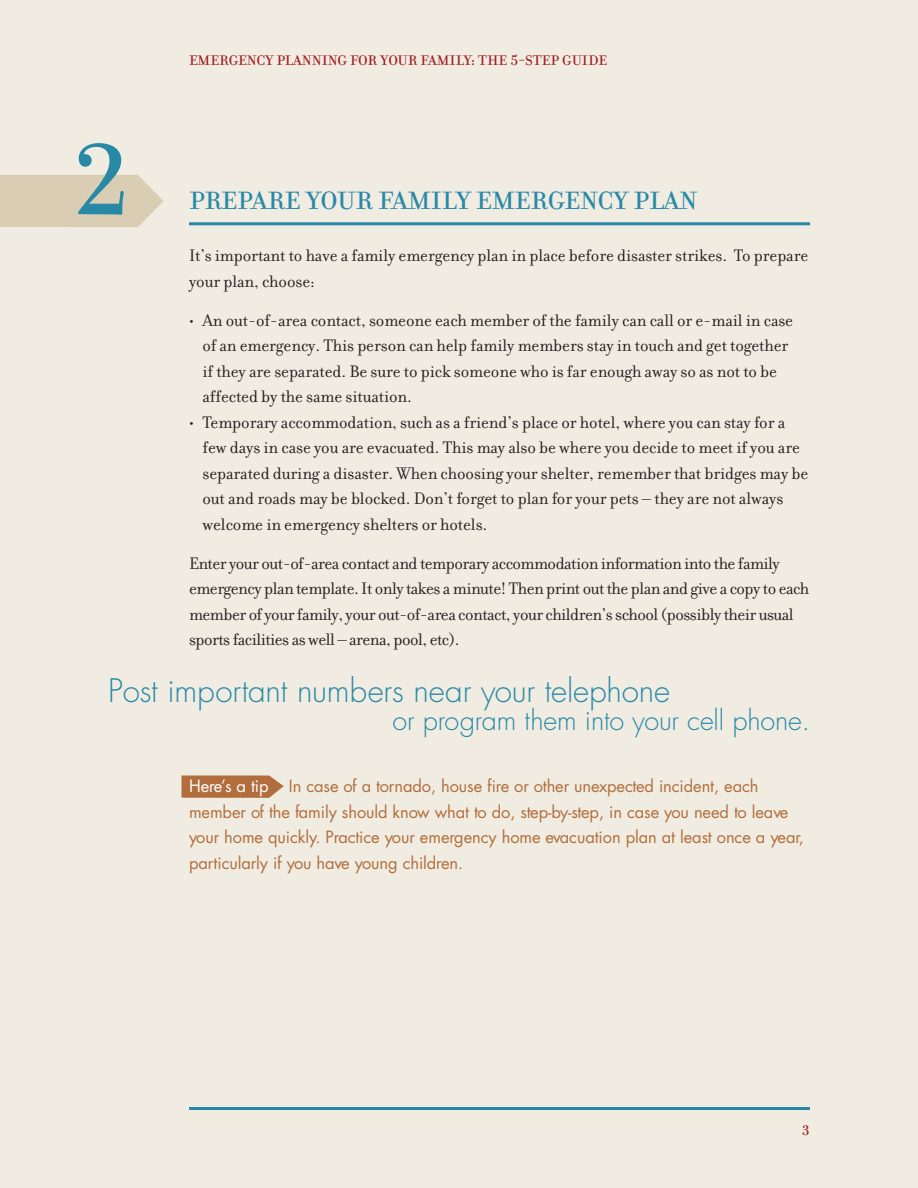
<style>
.page{position:relative;width:918px;height:1188px;background:#f1ece2}
.page>*{position:absolute;margin:0;border:0;box-sizing:border-box;transform-origin:0 0}
.t1{font:108px "Filosofia Unicase";color:#2889a7}
.t2{font:300 31.5px "Futura";letter-spacing:-.005em;color:#2889a7}
.t3{font:300 27px "Futura";letter-spacing:-.005em;color:#2889a7}
.t4{font:27px "Filosofia Unicase";letter-spacing:-.005em;color:#2889a7}
.t5{font:18px/25.5px "Filosofia";letter-spacing:-.005em;color:#231f20}
.t6{font:18px/25.5px "Filosofia";letter-spacing:-.025em;color:#231f20}
.t7{font:16.5px/25.5px "Futura";letter-spacing:-.005em;color:#b16e3c}
.t8{font:15px "Filosofia Unicase";letter-spacing:-.005em;color:#9f1d20}
.s1{color:#fff}
</style>
<div class="page">
<hr style="left:189px;top:1107px;width:621px;height:3px;background:#2889a7">
<svg style="left:181px;top:775px;width:103px;height:23px;background:#b77b4d"></svg>
<hr style="left:189px;top:222px;width:621px;height:3px;background:#2889a7">
<svg style="left:0;top:175px;width:164px;height:52px;background:#dad0b6"></svg>
<h1 class="t1" style="left:74px;top:114px;width:59px">2</h1>
<p class="t8" style="left:189px;top:51px;width:420px">EMERGENCY PLANNING FOR YOUR FAMILY: THE 5-STEP GUIDE</p>
<h3 class="t4" style="left:189px;top:184px;width:510px">PREPARE YOUR FAMILY EMERGENCY PLAN</h3>
<p class="t5" style="left:189px;top:245px;width:621px">It’s important to have a family emergency plan in place before disaster strikes. To prepare your plan, choose:</p>
<p class="t5" style="left:203px;top:310px;width:592px;text-indent:-14px">• An out-of-area contact, someone each member of the family can call or e-mail in case of an emergency. This person can help family members stay in touch and get together if they are separated. Be sure to pick someone who is far enough away so as not to be affected by the same situation.</p>
<p class="t5" style="left:203px;top:412px;width:607px;text-indent:-14px">• Temporary accommodation, such as a friend’s place or hotel, where you can stay for a few days in case you are evacuated. This may also be where you decide to meet if you are separated during a disaster. When choosing your shelter, remember that bridges may be out and roads may be blocked. Don’t forget to plan for your pets – they are not always welcome in emergency shelters or hotels.</p>
<p class="t6" style="left:189px;top:553px;width:622px">Enter your out-of-area contact and temporary accommodation information into the family emergency plan template. It only takes a minute! Then print out the plan and give a copy to each member of your family, your out-of-area contact, your children’s school (possibly their usual sports facilities as well – arena, pool, etc).</p>
<h2 class="t2" style="left:108px;top:676px;width:564px">Post important numbers near your telephone</h2>
<h3 class="t3" style="left:393px;top:708px;width:419px">or program them into your cell phone.</h3>
<p class="t7" style="left:189px;top:775px;width:616px"><span class="s1">Here’s a tip</span> In case of a tornado, house fire or other unexpected incident, each member of the family should know what to do, step-by-step, in case you need to leave your home quickly. Practice your emergency home evacuation plan at least once a year, particularly if you have young children.</p>
<p class="t8" style="left:802px;top:1121px;width:9px">3</p>
</div>
